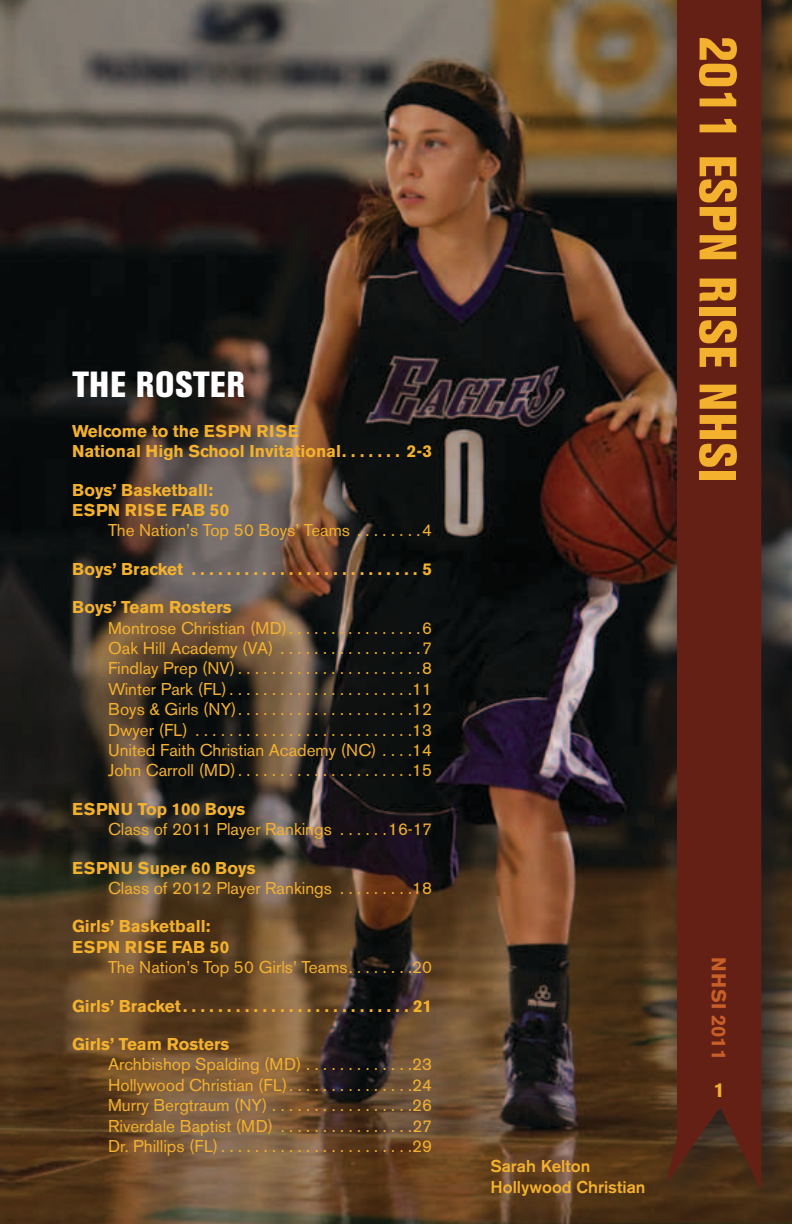
<style>
.page{position:relative;width:792px;height:1224px;background:#fff}
.page>*{position:absolute;margin:0;border:0;box-sizing:border-box;transform-origin:0 0}
.t1{font:800 condensed 52px "Akzidenz Grotesk BE";letter-spacing:.02em;color:#f4b12e}
.t2{font:800 condensed 36px "Akzidenz Grotesk BE";letter-spacing:.02em;color:#fff}
.t3{font:700 20px "Akzidenz Grotesk BE";letter-spacing:.02em;color:#c75f28}
.t4{font:700 20px "Akzidenz Grotesk BE";color:#f4b12e}
.t5{font:17px/20.4px "Akzidenz Grotesk BE";color:#f4b12e;text-align:justify}
.t6{font:700 17px/20.4px "Akzidenz Grotesk BE";color:#f4b12e}
.t7{font:500 17px/20.4px "Akzidenz Grotesk BE";color:#f4b12e}
</style>
<div class="page">
<img style="left:0;top:0;width:647px;height:1224px">
<div style="left:647px;top:0;width:145px;height:1224px;background:#231f20;opacity:.75"></div>
<svg style="left:666px;top:0;width:95px;height:1190px;background:#602217"></svg>
<h2 class="t2" style="left:72px;top:364px;width:175px">THE ROSTER</h2>
<p class="t6" style="left:72px;top:421px;width:362px">Welcome to the ESPN RISE<br>National High School Invitational . . . . . . . 2-3</p>
<p class="t6" style="left:72px;top:480px;width:159px">Boys’ Basketball:<br>ESPN RISE FAB 50</p>
<p class="t5" style="left:108px;top:520px;width:326px">The Nation’s Top 50 Boys’ Teams . . . . . . . 4</p>
<p class="t6" style="left:72px;top:559px;width:362px">Boys’ Bracket ..........................5</p>
<p class="t6" style="left:72px;top:597px;width:161px">Boys’ Team Rosters</p>
<p class="t5" style="left:108px;top:618px;width:326px">Montrose Christian (MD) . . . . . . . . . . . . . . . 6<br>Oak Hill Academy (VA) ................ 7<br>Findlay Prep (NV) ..................... 8<br>Winter Park (FL) ..................... 11<br>Boys &amp; Girls (NY) .................... 12<br>Dwyer (FL) ......................... 13<br>United Faith Christian Academy (NC) . . . 14<br>John Carroll (MD) .................... 15</p>
<p class="t6" style="left:72px;top:799px;width:175px">ESPNU Top 100 Boys</p>
<p class="t5" style="left:108px;top:819px;width:326px">Class of 2011 Player Rankings . . . . . 16-17</p>
<p class="t6" style="left:72px;top:858px;width:185px">ESPNU Super 60 Boys</p>
<p class="t5" style="left:108px;top:878px;width:326px">Class of 2012 Player Rankings . . . . . . . . 18</p>
<p class="t6" style="left:72px;top:916px;width:159px">Girls’ Basketball:<br>ESPN RISE FAB 50</p>
<p class="t5" style="left:108px;top:957px;width:326px">The Nation’s Top 50 Girls’ Teams . . . . . . . 20</p>
<p class="t6" style="left:72px;top:996px;width:362px">Girls’ Bracket ......................... 21</p>
<p class="t6" style="left:72px;top:1034px;width:159px">Girls’ Team Rosters</p>
<p class="t5" style="left:108px;top:1054px;width:326px">Archbishop Spalding (MD) . . . . . . . . . . . . 23<br>Hollywood Christian (FL) . . . . . . . . . . . . . . 24<br>Murry Bergtraum (NY) . . . . . . . . . . . . . . . . 26<br>Riverdale Baptist (MD) . . . . . . . . . . . . . . . 27<br>Dr. Phillips (FL) ...................... 29</p>
<h1 class="t1" style="left:748px;top:36px;width:448px;rotate:90deg">2011 ESPN RISE NHSI</h1>
<p class="t7" style="left:490px;top:1156px;width:157px">Sarah Kelton<br>Hollywood Christian</p>
<p class="t3" style="left:730px;top:957px;width:104px;rotate:90deg">NHSI 2011</p>
<p class="t4" style="left:714px;top:1079px;width:13px">1</p>
</div>
